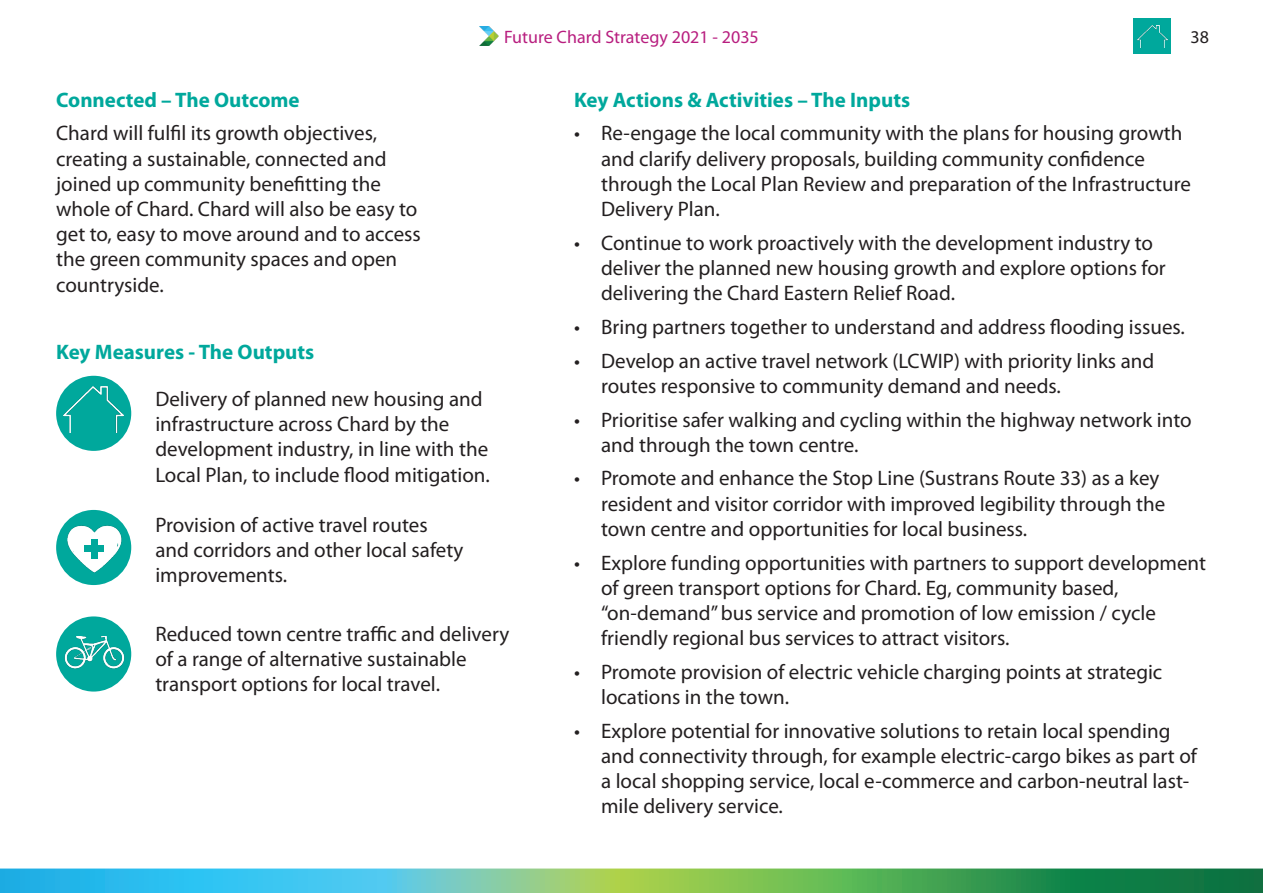
<style>
.page{position:relative;width:1263px;height:893px;background:#fff}
.page>*{position:absolute;margin:0;border:0;box-sizing:border-box;transform-origin:0 0}
.t1{font:21px/25.2px "Myriad Pro";color:#231f20}
.t2{font:700 21px "Myriad Pro";color:#00a89c}
.t3{font:18px "Myriad Pro";color:#b81e7f}
.t4{font:18px "Myriad Pro";color:#231f20}
</style>
<div class="page">
<img style="left:480px;top:27px;width:19px;height:18px">
<div style="left:1133px;top:18px;width:38px;height:36px;background:#00a89c"></div>
<img style="left:1138px;top:25px;width:30px;height:23px">
<svg style="left:0;top:868px;width:1263px;height:25px"></svg>
<div style="left:56px;top:376px;width:75px;height:75px;background:#00a89c;border-radius:50%"></div>
<div style="left:56px;top:616px;width:75px;height:76px;background:#00a89c;border-radius:50%"></div>
<div style="left:56px;top:510px;width:75px;height:75px;background:#00a89c;border-radius:50%"></div>
<img style="left:64px;top:636px;width:61px;height:33px">
<img style="left:65px;top:520px;width:58px;height:56px">
<svg style="left:72px;top:534px;width:46px;height:34px"></svg>
<div style="left:91px;top:539px;width:6px;height:19px;background:#00a89c"></div>
<div style="left:85px;top:545px;width:19px;height:7px;background:#00a89c"></div>
<img style="left:63px;top:387px;width:61px;height:45px">
<p class="t3" style="left:504px;top:25px;width:256px">Future Chard Strategy 2021 - 2035</p>
<p class="t4" style="left:1190px;top:25px;width:20px">38</p>
<p class="t2" style="left:56px;top:86px;width:245px">Connected – The Outcome</p>
<p class="t1" style="left:56px;top:120px;width:366px">Chard will fulfil its growth objectives, creating a sustainable, connected and joined up community benefitting the whole of Chard. Chard will also be easy to get to, easy to move around and to access the green community spaces and open countryside.</p>
<p class="t2" style="left:56px;top:338px;width:260px">Key Measures - The Outputs</p>
<p class="t1" style="left:155px;top:386px;width:336px">Delivery of planned new housing and infrastructure across Chard by the development industry, in line with the Local Plan, to include flood mitigation.</p>
<p class="t1" style="left:155px;top:512px;width:310px">Provision of active travel routes and corridors and other local safety improvements.</p>
<p class="t1" style="left:155px;top:621px;width:355px">Reduced town centre traffic and delivery of a range of alternative sustainable transport options for local travel.</p>
<p class="t2" style="left:574px;top:86px;width:338px">Key Actions &amp; Activities – The Inputs</p>
<p class="t1" style="left:601px;top:120px;width:591px;text-indent:-27px">• Re-engage the local community with the plans for housing growth and clarify delivery proposals, building community confidence through the Local Plan Review and preparation of the Infrastructure Delivery Plan.</p>
<p class="t1" style="left:601px;top:230px;width:566px;text-indent:-27px">• Continue to work proactively with the development industry to deliver the planned new housing growth and explore options for delivering the Chard Eastern Relief Road.</p>
<p class="t1" style="left:574px;top:314px;width:612px">• Bring partners together to understand and address flooding issues.</p>
<p class="t1" style="left:601px;top:348px;width:555px;text-indent:-27px">• Develop an active travel network (LCWIP) with priority links and routes responsive to community demand and needs.</p>
<p class="t1" style="left:601px;top:406px;width:592px;text-indent:-27px">• Prioritise safer walking and cycling within the highway network into and through the town centre.</p>
<p class="t1" style="left:601px;top:465px;width:566px;text-indent:-27px">• Promote and enhance the Stop Line (Sustrans Route 33) as a key resident and visitor corridor with improved legibility through the town centre and opportunities for local business.</p>
<p class="t1" style="left:601px;top:550px;width:606px;text-indent:-27px">• Explore funding opportunities with partners to support development of green transport options for Chard. Eg, community based, “on-demand” bus service and promotion of low emission / cycle friendly regional bus services to attract visitors.</p>
<p class="t1" style="left:601px;top:659px;width:563px;text-indent:-27px">• Promote provision of electric vehicle charging points at strategic locations in the town.</p>
<p class="t1" style="left:601px;top:718px;width:597px;text-indent:-27px">• Explore potential for innovative solutions to retain local spending and connectivity through, for example electric-cargo bikes as part of a local shopping service, local e-commerce and carbon-neutral last&shy;mile delivery service.</p>
</div>
